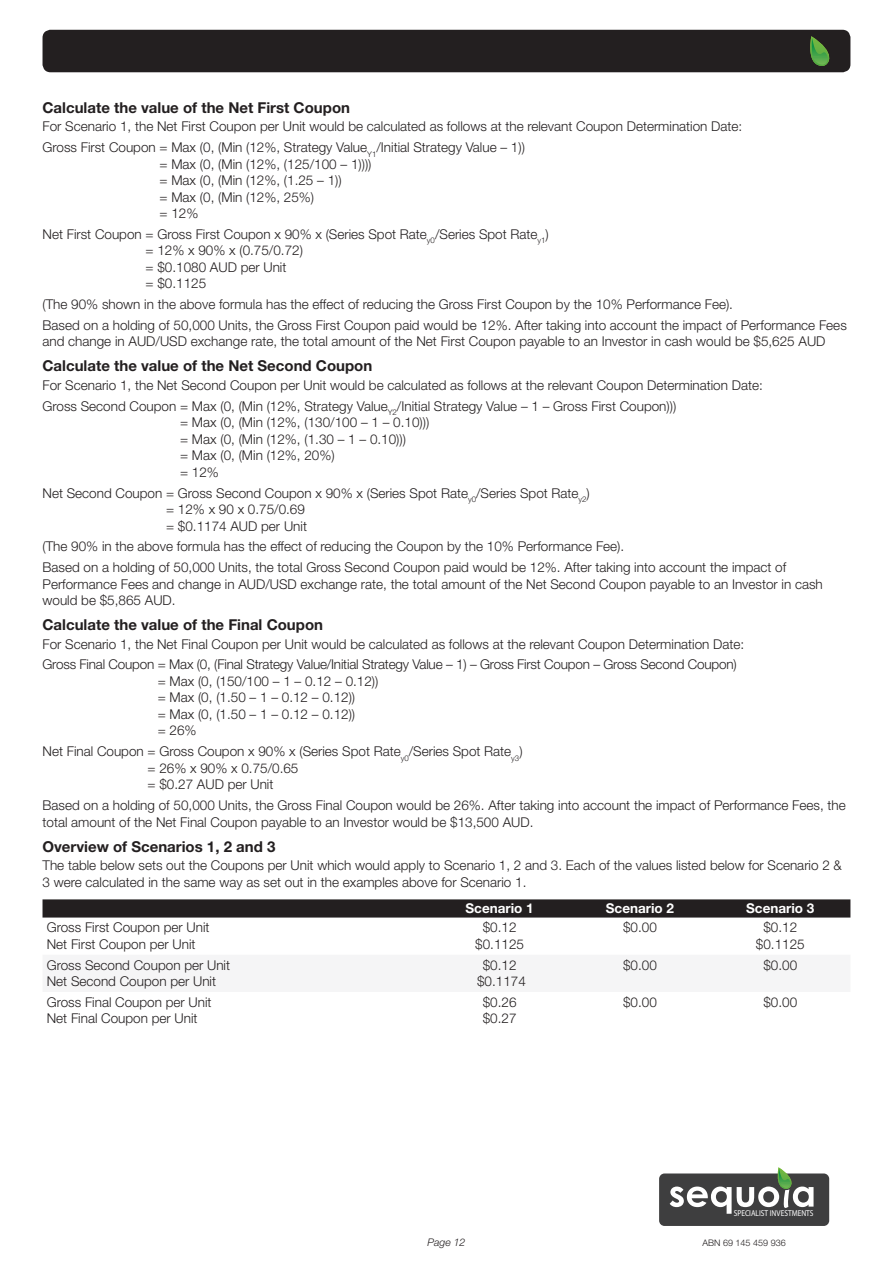
<style>
.page{position:relative;width:893px;height:1263px;background:#fff}
.page>*{position:absolute;margin:0;border:0;box-sizing:border-box;transform-origin:0 0}
.t1{font:700 15px "Helvetica Neue LT Pro";color:#231f20}
.t2{font:300 13.5px/16.5px "Helvetica Neue LT Pro";color:#231f20}
.t3{font:700 13.5px "Helvetica Neue LT Pro";color:#fff}
.t4{font:italic 300 10.5px "Helvetica Neue LT Pro";color:#231f20}
.t5{font:300 9px "Helvetica Neue LT Pro";color:#231f20}
.t6{font:8.55px "Myriad Pro";color:#fff;scale:.87 1}
</style>
<div class="page">
<div style="left:43px;top:30px;width:807px;height:42px;background:#231f20;border-radius:8px"></div>
<div style="left:659px;top:1173px;width:170px;height:53px;background:#3e3e3f;border-radius:5px"></div>
<svg style="left:670px;top:1167px;width:143px;height:47px"></svg>
<svg style="left:810px;top:36px;width:20px;height:30px"></svg>
<div style="left:43px;top:899px;width:807px;height:18px;background:#231f20"></div>
<p class="t1" style="left:43px;top:98px;width:309px">Calculate the value of the Net First Coupon</p>
<p class="t2" style="left:43px;top:116px;width:701px;line-height:20.7px">For Scenario 1, the Net First Coupon per Unit would be calculated as follows at the relevant Coupon Determination Date:<br>Gross First Coupon = Max (0, (Min (12%, Strategy Value<sub>Y1</sub>/Initial Strategy Value – 1))</p>
<p class="t2" style="left:160px;top:155px;width:213px">= Max (0, (Min (12%, (125/100 – 1)))) = Max (0, (Min (12%, (1.25 – 1))<br>= Max (0, (Min (12%, 25%)<br>= 12%</p>
<p class="t2" style="left:146px;top:226px;width:405px;text-indent:-103px">Net First Coupon = Gross First Coupon x 90% x (Series Spot Rate<sub>y0</sub>/Series Spot Rate<sub>y1</sub>) = 12% x 90% x (0.75/0.72)<br>= $0.1080 AUD per Unit<br>= $0.1125</p>
<p class="t2" style="left:43px;top:294px;width:806px;line-height:20.7px">(The 90% shown in the above formula has the effect of reducing the Gross First Coupon by the 10% Performance Fee).<br>Based on a holding of 50,000 Units, the Gross First Coupon paid would be 12%. After taking into account the impact of Performance Fees</p>
<p class="t2" style="left:43px;top:333px;width:784px">and change in AUD/USD exchange rate, the total amount of the Net First Coupon payable to an Investor in cash would be $5,625 AUD</p>
<p class="t1" style="left:43px;top:357px;width:331px">Calculate the value of the Net Second Coupon</p>
<p class="t2" style="left:43px;top:375px;width:722px;line-height:20.7px">For Scenario 1, the Net Second Coupon per Unit would be calculated as follows at the relevant Coupon Determination Date:<br>Gross Second Coupon = Max (0, (Min (12%, Strategy Value<sub>Y2</sub>/Initial Strategy Value – 1 – Gross First Coupon)))</p>
<p class="t2" style="left:180px;top:414px;width:251px">= Max (0, (Min (12%, (130/100 – 1 – 0.10))) = Max (0, (Min (12%, (1.30 – 1 – 0.10)))<br>= Max (0, (Min (12%, 20%)<br>= 12%</p>
<p class="t2" style="left:166px;top:484px;width:425px;text-indent:-124px">Net Second Coupon = Gross Second Coupon x 90% x (Series Spot Rate<sub>y0</sub>/Series Spot Rate<sub>y2</sub>) = 12% x 90 x 0.75/0.69<br>= $0.1174 AUD per Unit</p>
<p class="t2" style="left:43px;top:536px;width:745px;line-height:20.7px">(The 90% in the above formula has the effect of reducing the Coupon by the 10% Performance Fee).<br>Based on a holding of 50,000 Units, the total Gross Second Coupon paid would be 12%. After taking into account the impact of</p>
<p class="t2" style="left:43px;top:575px;width:782px">Performance Fees and change in AUD/USD exchange rate, the total amount of the Net Second Coupon payable to an Investor in cash would be $5,865 AUD.</p>
<p class="t1" style="left:43px;top:615px;width:282px">Calculate the value of the Final Coupon</p>
<p class="t2" style="left:43px;top:633px;width:703px;line-height:20.7px">For Scenario 1, the Net Final Coupon per Unit would be calculated as follows at the relevant Coupon Determination Date:<br>Gross Final Coupon = Max (0, (Final Strategy Value/Initial Strategy Value – 1) – Gross First Coupon – Gross Second Coupon)</p>
<p class="t2" style="left:158px;top:673px;width:222px">= Max (0, (150/100 – 1 – 0.12 – 0.12)) = Max (0, (1.50 – 1 – 0.12 – 0.12))<br>= Max (0, (1.50 – 1 – 0.12 – 0.12))<br>= 26%</p>
<p class="t2" style="left:148px;top:743px;width:377px;text-indent:-105px">Net Final Coupon = Gross Coupon x 90% x (Series Spot Rate<sub>y0</sub>/Series Spot Rate<sub>y3</sub>) = 26% x 90% x 0.75/0.65<br>= $0.27 AUD per Unit</p>
<p class="t2" style="left:43px;top:797px;width:805px">Based on a holding of 50,000 Units, the Gross Final Coupon would be 26%. After taking into account the impact of Performance Fees, the total amount of the Net Final Coupon payable to an Investor would be $13,500 AUD.</p>
<p class="t1" style="left:43px;top:837px;width:234px">Overview of Scenarios 1, 2 and 3</p>
<p class="t2" style="left:43px;top:857px;width:801px">The table below sets out the Coupons per Unit which would apply to Scenario 1, 2 and 3. Each of the values listed below for Scenario 2 &amp;<br>3 were calculated in the same way as set out in the examples above for Scenario 1.</p>
<p class="t3" style="left:465px;top:900px;width:70px">Scenario 1</p>
<p class="t3" style="left:606px;top:900px;width:70px">Scenario 2</p>
<p class="t3" style="left:746px;top:900px;width:70px">Scenario 3</p>
<p class="t2" style="left:47px;top:919px;width:164px">Gross First Coupon per Unit<br>Net First Coupon per Unit</p>
<p class="t2" style="left:475px;top:919px;width:50px;text-align:center">$0.12 $0.1125</p>
<p class="t2" style="left:623px;top:919px;width:35px">$0.00</p>
<p class="t2" style="left:756px;top:919px;width:50px;text-align:center">$0.12 $0.1125</p>
<p class="t2" style="left:47px;top:956px;width:185px">Gross Second Coupon per Unit<br>Net Second Coupon per Unit</p>
<p class="t2" style="left:477px;top:956px;width:50px;text-align:center">$0.12 $0.1174</p>
<p class="t2" style="left:623px;top:956px;width:35px">$0.00</p>
<p class="t2" style="left:763px;top:956px;width:35px">$0.00</p>
<p class="t2" style="left:47px;top:993px;width:166px">Gross Final Coupon per Unit<br>Net Final Coupon per Unit</p>
<p class="t2" style="left:483px;top:993px;width:35px">$0.26 $0.27</p>
<p class="t2" style="left:623px;top:993px;width:35px">$0.00</p>
<p class="t2" style="left:763px;top:993px;width:35px">$0.00</p>
<p class="t6" style="left:734px;top:1208px;width:93px">SPECIALIST INVESTMENTS</p>
<p class="t4" style="left:427px;top:1236px;width:39px">Page 12</p>
<p class="t5" style="left:703px;top:1237px;width:85px">ABN 69 145 459 936</p>
</div>
